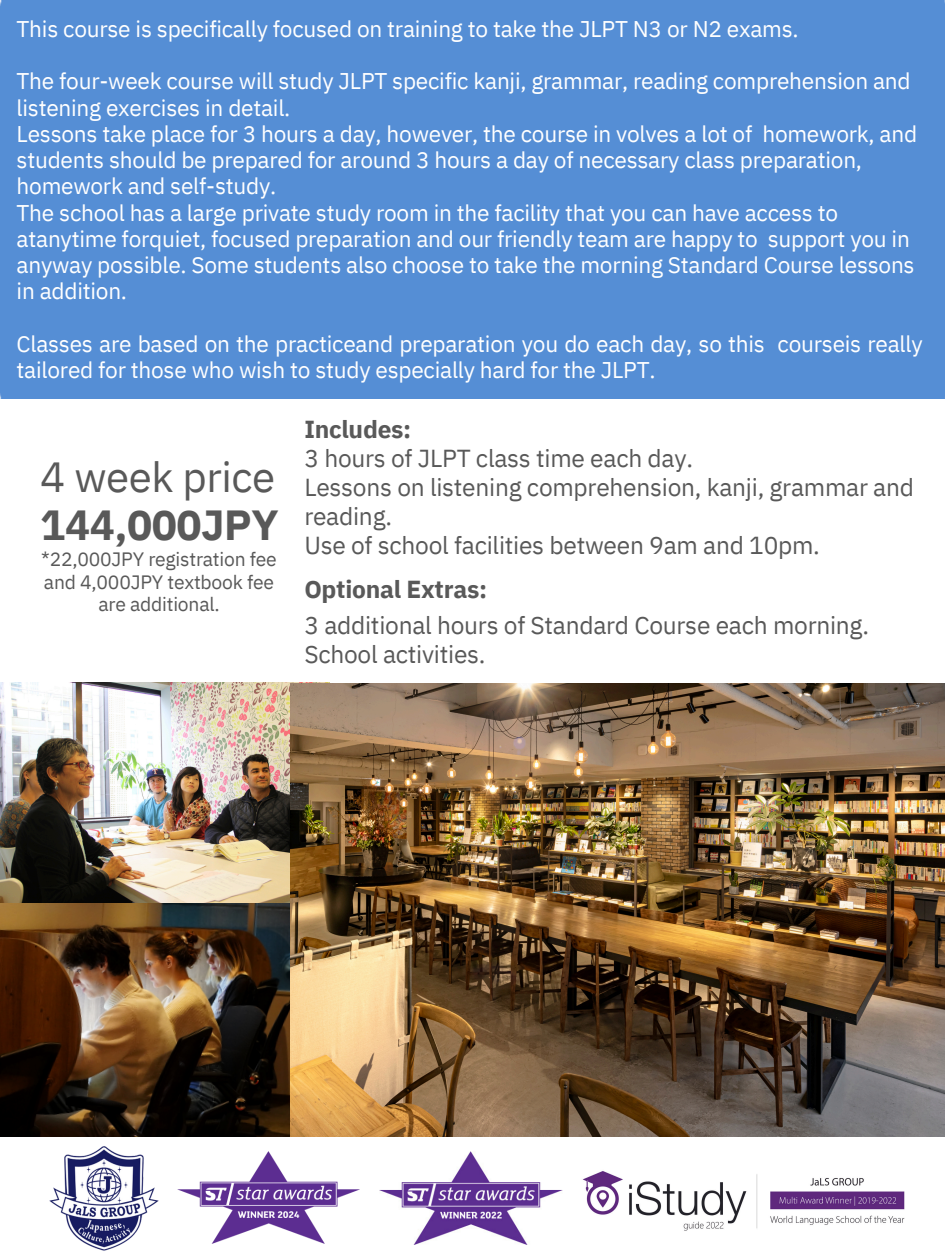
<style>
.page{position:relative;width:945px;height:1260px;background:#fff}
.page>*{position:absolute;margin:0;border:0;box-sizing:border-box;transform-origin:0 0}
.t1{font:42px "IBM Plex Sans";letter-spacing:-.01em;color:#595959}
.t2{font:700 42px "IBM Plex Sans";letter-spacing:-.01em;color:#595959}
.t3{font:24.5px/28.9px "IBM Plex Sans";letter-spacing:-.01em;color:#595959}
.t4{font:22.75px/26.2px "IBM Plex Sans";letter-spacing:-.01em;color:#fff}
.t5{font:19.25px/22.4px "IBM Plex Sans";letter-spacing:-.01em;color:#595959;text-align:center}
.s1{font-weight:700}
</style>
<div class="page">
<div style="left:0;top:1px;width:945px;height:398px;background:#558ed5"></div>
<img style="left:1px;top:903px;width:289px;height:234px">
<img style="left:0;top:683px;width:290px;height:220px">
<img style="left:290px;top:683px;width:655px;height:454px">
<img style="left:582px;top:1171px;width:323px;height:60px">
<img style="left:49px;top:1146px;width:110px;height:105px">
<img style="left:380px;top:1151px;width:182px;height:93px">
<img style="left:178px;top:1151px;width:182px;height:92px">
<p class="t4" style="left:17px;top:15px;width:784px">This course is specifically focused on training to take the JLPT N3 or N2 exams.</p>
<p class="t4" style="left:17px;top:68px;width:902px">The four-week course will study JLPT specific kanji, grammar, reading comprehension and listening exercises in detail.<br>Lessons take place for 3 hours a day, however, the course in volves a lot of homework, and students should be prepared for around 3 hours a day of necessary class preparation, homework and self-study.<br>The school has a large private study room in the facility that you can have access to atanytime forquiet, focused preparation and our friendly team are happy to support you in anyway possible. Some students also choose to take the morning Standard Course lessons in addition.</p>
<p class="t4" style="left:17px;top:330px;width:908px">Classes are based on the practiceand preparation you do each day, so this courseis really tailored for those who wish to study especially hard for the JLPT.</p>
<p class="t1" style="left:40px;top:449px;width:237px">4 week price</p>
<p class="t2" style="left:40px;top:497px;width:240px">144,000JPY</p>
<p class="t5" style="left:41px;top:548px;width:237px">*22,000JPY registration fee and 4,000JPY textbook fee are additional.</p>
<p class="t3" style="left:304px;top:414px;width:611px"><span class="s1">Includes:<br></span>3 hours of JLPT class time each day.<br>Lessons on listening comprehension, kanji, grammar and reading.<br>Use of school facilities between 9am and 10pm.</p>
<p class="t3" style="left:304px;top:571px;width:566px;line-height:35.4px"><span class="s1">Optional Extras:<br></span>3 additional hours of Standard Course each morning.</p>
<p class="t3" style="left:304px;top:639px;width:183px">School activities.</p>
</div>
